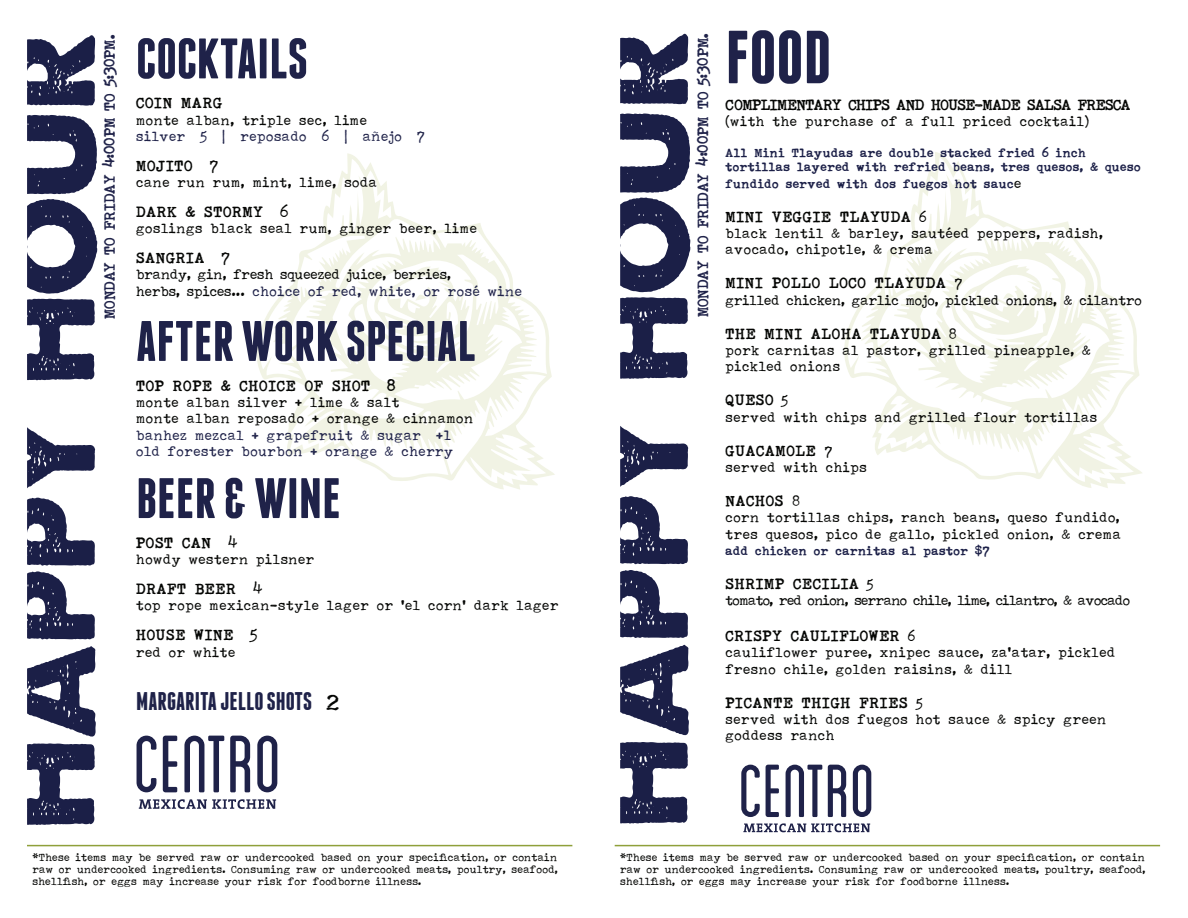
<style>
.page{position:relative;width:1188px;height:918px;background:#fff}
.page>*{position:absolute;margin:0;border:0;box-sizing:border-box;transform-origin:0 0}
.t1{font:700 75px "Franchise";color:#1f2249}
.t2{font:700 57px "Franchise";color:#1f2249}
.t3{font:700 25.5px "Franchise";color:#1f2249}
.t4{font:800 15px "Smithy XY Very";letter-spacing:.05em;color:#040503}
.t5{font:800 15px "Smithy XY Very";color:#1f2249}
.t6{font:800 15px "Smithy XY Very";letter-spacing:-.03em;color:#040503}
.t7{font:13.5px/16.2px "Smithy XT";letter-spacing:.05em;color:#040503}
.t8{font:13.5px "Smithy XT";letter-spacing:.05em;color:#1f2249}
.t9{font:13.5px "Smithy XT";letter-spacing:.01em;color:#040503}
.t10{font:13.5px "Smithy XT";letter-spacing:-.03em;color:#040503}
.t11{font:800 12px/14.4px "Smithy XY Very";letter-spacing:.05em;color:#1b1f47}
.t12{font:10.5px/12px "Smithy XT";letter-spacing:.03em;color:#040503;text-align:justify}
.s1{font-family:"Smithy XT";font-weight:400}
.s2{color:#040503}
.s3{font-family:"Smithy XT";font-weight:400;font-size:22.5px;color:#040503}
.s4{font-family:"Smithy XT";font-weight:400;font-size:13.5px;color:#040503}
.s5{font-family:"Smithy XT";font-weight:400;font-size:13.5px}
</style>
<div class="page">
<svg style="left:256px;top:153px;width:299px;height:337px"></svg>
<svg style="left:415px;top:293px;width:11px;height:8px"></svg>
<svg style="left:27px;top:743px;width:68px;height:82px"></svg>
<svg style="left:27px;top:646px;width:69px;height:91px"></svg>
<svg style="left:27px;top:498px;width:68px;height:141px"></svg>
<svg style="left:27px;top:427px;width:68px;height:61px"></svg>
<svg style="left:27px;top:115px;width:70px;height:265px"></svg>
<svg style="left:27px;top:35px;width:68px;height:71px"></svg>
<svg style="left:137px;top:736px;width:19px;height:56px"></svg>
<svg style="left:163px;top:736px;width:14px;height:56px"></svg>
<svg style="left:184px;top:736px;width:40px;height:56px"></svg>
<svg style="left:230px;top:736px;width:20px;height:56px"></svg>
<svg style="left:257px;top:736px;width:20px;height:56px"></svg>
<svg style="left:139px;top:799px;width:137px;height:10px"></svg>
<svg style="left:844px;top:152px;width:298px;height:336px"></svg>
<svg style="left:1003px;top:291px;width:11px;height:8px"></svg>
<svg style="left:620px;top:742px;width:68px;height:82px"></svg>
<svg style="left:620px;top:645px;width:69px;height:90px"></svg>
<svg style="left:620px;top:570px;width:68px;height:68px"></svg>
<svg style="left:620px;top:496px;width:68px;height:68px"></svg>
<svg style="left:620px;top:426px;width:68px;height:61px"></svg>
<svg style="left:620px;top:114px;width:70px;height:265px"></svg>
<svg style="left:620px;top:34px;width:68px;height:70px"></svg>
<svg style="left:741px;top:765px;width:19px;height:52px"></svg>
<svg style="left:766px;top:765px;width:13px;height:52px"></svg>
<svg style="left:786px;top:765px;width:36px;height:52px"></svg>
<svg style="left:828px;top:765px;width:18px;height:52px"></svg>
<svg style="left:853px;top:765px;width:18px;height:52px"></svg>
<svg style="left:743px;top:823px;width:127px;height:9px"></svg>
<hr style="left:615px;top:845px;width:545px;height:1px;background:#8fa03a">
<hr style="left:27px;top:845px;width:545px;height:1px;background:#8fa03a">
<p class="t5" style="left:100px;top:319px;width:285px;rotate:-90deg">MONDAY TO FRIDAY 4:00PM TO 5:30PM.</p>
<p class="t1" style="left:725px;top:22px;width:107px">FOOD</p>
<p class="t5" style="left:693px;top:317px;width:285px;rotate:-90deg">MONDAY TO FRIDAY 4:00PM TO 5:30PM.</p>
<p class="t2" style="left:136px;top:32px;width:173px">COCKTAILS</p>
<p class="t4" style="left:136px;top:94px;width:88px">COIN MARG</p>
<p class="t7" style="left:136px;top:111px;width:232px">monte alban, triple sec, lime</p>
<p class="t8" style="left:136px;top:128px;width:290px">silver 5 | reposado 6 | añejo 7</p>
<p class="t4" style="left:136px;top:156px;width:83px">MOJITO <span class="s1">7</span></p>
<p class="t7" style="left:136px;top:174px;width:242px">cane run rum, mint, lime, soda</p>
<p class="t4" style="left:136px;top:202px;width:154px">DARK &amp; STORMY <span class="s1">6</span></p>
<p class="t7" style="left:136px;top:220px;width:342px">goslings black seal rum, ginger beer, lime</p>
<p class="t4" style="left:136px;top:248px;width:95px">SANGRIA <span class="s1">7</span></p>
<p class="t9" style="left:136px;top:266px;width:316px">brandy, gin, fresh squeezed juice, berries,</p>
<p class="t8" style="left:136px;top:282px;width:387px"><span class="s2">herbs, spices...</span> choice of red, white, or rosé wine</p>
<p class="t2" style="left:136px;top:314px;width:341px">AFTER WORK SPECIAL</p>
<p class="t4" style="left:136px;top:376px;width:261px">TOP ROPE &amp; CHOICE OF SHOT 8</p>
<p class="t7" style="left:136px;top:394px;width:265px">monte alban silver + lime &amp; salt</p>
<p class="t7" style="left:136px;top:410px;width:338px">monte alban reposado + orange &amp; cinnamon</p>
<p class="t8" style="left:136px;top:426px;width:316px">banhez mezcal + grapefruit &amp; sugar +1</p>
<p class="t8" style="left:136px;top:443px;width:319px">old forester bourbon + orange &amp; cherry</p>
<p class="t2" style="left:136px;top:472px;width:206px">BEER &amp; WINE</p>
<p class="t4" style="left:136px;top:533px;width:103px">POST CAN <span class="s1">4</span></p>
<p class="t7" style="left:136px;top:551px;width:180px">howdy western pilsner</p>
<p class="t4" style="left:136px;top:580px;width:128px">DRAFT BEER <span class="s1">4</span></p>
<p class="t7" style="left:136px;top:597px;width:424px">top rope mexican-style lager or 'el corn' dark lager</p>
<p class="t4" style="left:136px;top:626px;width:123px">HOUSE WINE <span class="s1">5</span></p>
<p class="t7" style="left:136px;top:644px;width:100px">red or white</p>
<p class="t3" style="left:136px;top:689px;width:205px">MARGARITA JELLO SHOTS <span class="s3">2</span></p>
<p class="t6" style="left:725px;top:96px;width:407px">COMPLIMENTARY CHIPS AND HOUSE-MADE SALSA FRESCA</p>
<p class="t7" style="left:725px;top:113px;width:365px">(with the purchase of a full priced cocktail)</p>
<p class="t11" style="left:725px;top:145px;width:417px">All Mini Tlayudas are double stacked fried 6 inch tortillas layered with refried beans, tres quesos, &amp; queso</p>
<p class="t11" style="left:725px;top:176px;width:297px">fundido served with dos fuegos hot sauc<span class="s4">e</span></p>
<p class="t4" style="left:725px;top:207px;width:202px">MINI VEGGIE TLAYUDA <span class="s5">6</span></p>
<p class="t7" style="left:725px;top:225px;width:379px">black lentil &amp; barley, sautéed peppers, radish, avocado, chipotle, &amp; crema</p>
<p class="t4" style="left:725px;top:274px;width:238px">MINI POLLO LOCO TLAYUDA <span class="s5">7</span></p>
<p class="t9" style="left:725px;top:291px;width:418px">grilled chicken, garlic mojo, pickled onions, &amp; cilantro</p>
<p class="t4" style="left:725px;top:324px;width:233px">THE MINI ALOHA TLAYUDA <span class="s5">8</span></p>
<p class="t7" style="left:725px;top:342px;width:367px">pork carnitas al pastor, grilled pineapple, &amp; pickled onions</p>
<p class="t4" style="left:725px;top:391px;width:64px">QUESO <span class="s5">5</span></p>
<p class="t7" style="left:725px;top:408px;width:373px">served with chips and grilled flour tortillas</p>
<p class="t4" style="left:725px;top:441px;width:108px">GUACAMOLE <span class="s5">7</span></p>
<p class="t7" style="left:725px;top:459px;width:143px">served with chips</p>
<p class="t4" style="left:725px;top:492px;width:76px">NACHOS <span class="s5">8</span></p>
<p class="t7" style="left:725px;top:509px;width:397px">corn tortillas chips, ranch beans, queso fundido, tres quesos, pico de gallo, pickled onion, &amp; crema</p>
<p class="t11" style="left:725px;top:543px;width:265px">add chicken or carnitas al pastor $7</p>
<p class="t4" style="left:725px;top:574px;width:149px">SHRIMP CECILIA <span class="s5">5</span></p>
<p class="t10" style="left:725px;top:592px;width:406px">tomato, red onion, serrano chile, lime, cilantro, &amp; avocado</p>
<p class="t4" style="left:725px;top:627px;width:191px">CRISPY CAULIFLOWER <span class="s5">6</span></p>
<p class="t7" style="left:725px;top:644px;width:391px">cauliflower puree, xnipec sauce, za'atar, pickled fresno chile, golden raisins, &amp; dill</p>
<p class="t4" style="left:725px;top:693px;width:199px">PICANTE THIGH FRIES <span class="s5">5</span></p>
<p class="t7" style="left:725px;top:711px;width:382px">served with dos fuegos hot sauce &amp; spicy green goddess ranch</p>
<p class="t12" style="left:32px;top:851px;width:527px">*These items may be served raw or undercooked based on your specification, or contain raw or undercooked ingredients. Consuming raw or undercooked meats, poultry, seafood, shellfish, or eggs may increase your risk for foodborne illness.</p>
<p class="t12" style="left:620px;top:851px;width:527px">*These items may be served raw or undercooked based on your specification, or contain raw or undercooked ingredients. Consuming raw or undercooked meats, poultry, seafood, shellfish, or eggs may increase your risk for foodborne illness.</p>
</div>
